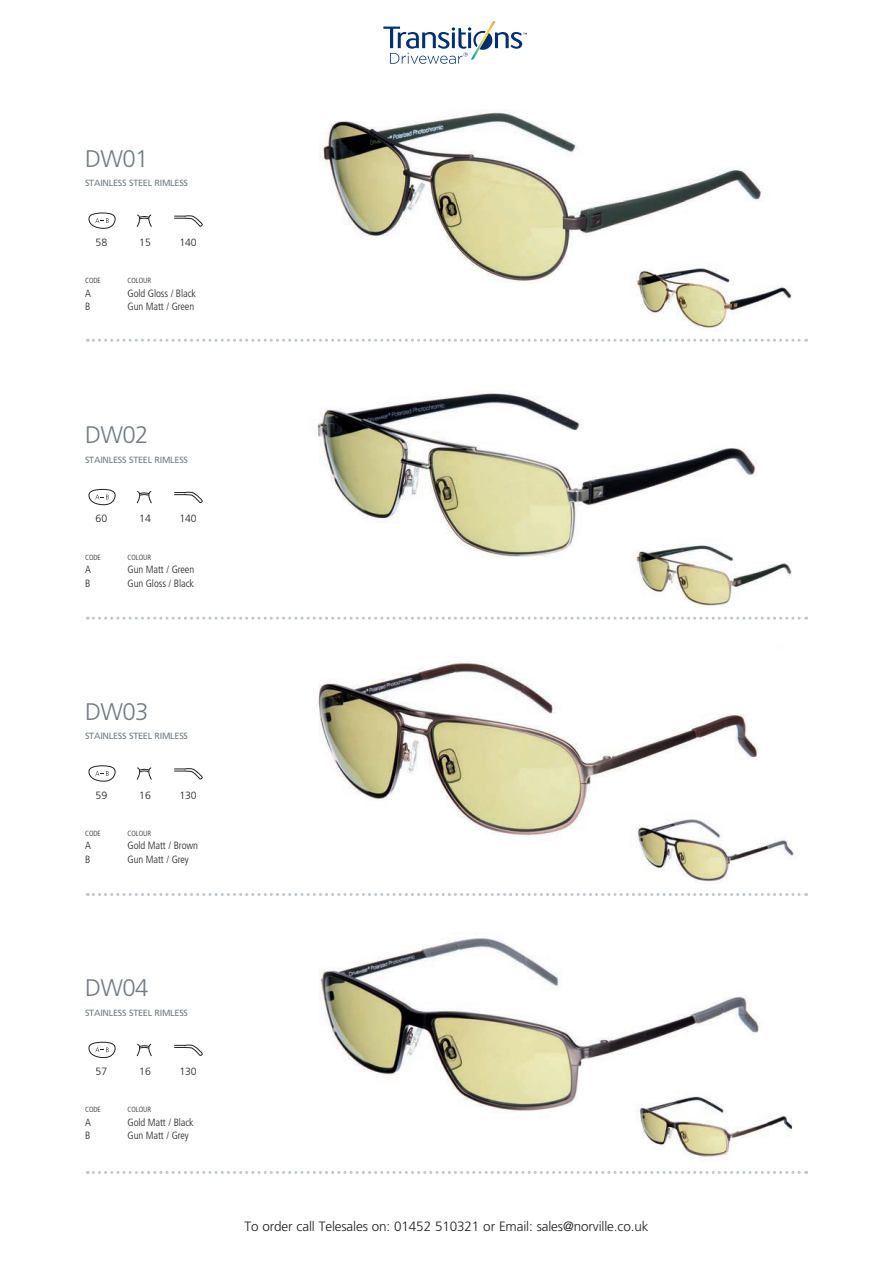
<style>
.page{position:relative;width:893px;height:1263px;background:#fff}
.page>*{position:absolute;margin:0;border:0;box-sizing:border-box;transform-origin:0 0}
.Frame_name{font:300 24px "Frutiger LT Pro";letter-spacing:-.025em;color:#717d83}
.Body_sans{font:300 13.5px "Frutiger LT Pro";letter-spacing:-.01em;color:#231f20}
.Code___colour{font:300 condensed 10.5px "Frutiger LT Pro";letter-spacing:-.01em;color:#231f20}
.Measurements{font:300 10.5px "Frutiger LT Pro";letter-spacing:-.01em;color:#231f20}
.Frame_name-2{font:9px "Frutiger LT Pro";letter-spacing:-.025em;color:#717d83}
.Code___colour_header{font:300 condensed 7.5px "Frutiger LT Pro";letter-spacing:-.01em;color:#231f20}
</style>
<div class="page">
<img style="left:320px;top:110px;width:442px;height:172px">
<img style="left:630px;top:262px;width:162px;height:68px">
<svg style="left:136px;top:214px;width:16px;height:13px"></svg>
<svg style="left:174px;top:215px;width:29px;height:12px"></svg>
<svg style="left:88px;top:212px;width:28px;height:17px"></svg>
<img style="left:313px;top:390px;width:444px;height:167px">
<img style="left:630px;top:538px;width:162px;height:68px">
<svg style="left:136px;top:491px;width:16px;height:13px"></svg>
<svg style="left:174px;top:491px;width:29px;height:13px"></svg>
<svg style="left:88px;top:489px;width:28px;height:16px"></svg>
<img style="left:318px;top:662px;width:440px;height:174px">
<img style="left:630px;top:814px;width:165px;height:68px">
<svg style="left:136px;top:767px;width:16px;height:13px"></svg>
<svg style="left:174px;top:768px;width:29px;height:12px"></svg>
<svg style="left:88px;top:765px;width:28px;height:17px"></svg>
<img style="left:319px;top:938px;width:440px;height:174px">
<img style="left:630px;top:1092px;width:163px;height:65px">
<svg style="left:136px;top:1043px;width:16px;height:14px"></svg>
<svg style="left:174px;top:1044px;width:29px;height:12px"></svg>
<svg style="left:88px;top:1041px;width:28px;height:17px"></svg>
<svg style="left:383px;top:21px;width:144px;height:43px"></svg>
<svg style="left:87px;top:1171px;width:720px;height:3px"></svg>
<svg style="left:87px;top:893px;width:720px;height:3px"></svg>
<svg style="left:87px;top:617px;width:720px;height:3px"></svg>
<svg style="left:87px;top:339px;width:720px;height:3px"></svg>
<p class="Frame_name" style="left:85px;top:145px;width:65px">DW01</p>
<p class="Frame_name-2" style="left:85px;top:178px;width:105px">STAINLESS STEEL RIMLESS</p>
<p class="Measurements" style="left:96px;top:236px;width:13px">58</p>
<p class="Measurements" style="left:139px;top:236px;width:13px">15</p>
<p class="Measurements" style="left:179px;top:236px;width:19px">140</p>
<p class="Code___colour_header" style="left:85px;top:276px;width:17px">CODE</p>
<p class="Code___colour_header" style="left:128px;top:276px;width:25px">COLOUR</p>
<p class="Code___colour" style="left:85px;top:287px;width:7px">A</p>
<p class="Code___colour" style="left:128px;top:287px;width:70px">Gold Gloss / Black</p>
<p class="Code___colour" style="left:85px;top:300px;width:7px">B</p>
<p class="Code___colour" style="left:128px;top:300px;width:68px">Gun Matt / Green</p>
<p class="Frame_name" style="left:85px;top:421px;width:65px">DW02</p>
<p class="Frame_name-2" style="left:85px;top:454px;width:105px">STAINLESS STEEL RIMLESS</p>
<p class="Measurements" style="left:96px;top:513px;width:13px">60</p>
<p class="Measurements" style="left:139px;top:513px;width:13px">14</p>
<p class="Measurements" style="left:179px;top:513px;width:19px">140</p>
<p class="Code___colour_header" style="left:85px;top:553px;width:17px">CODE</p>
<p class="Code___colour_header" style="left:128px;top:553px;width:25px">COLOUR</p>
<p class="Code___colour" style="left:85px;top:563px;width:7px">A</p>
<p class="Code___colour" style="left:128px;top:563px;width:68px">Gun Matt / Green</p>
<p class="Code___colour" style="left:85px;top:577px;width:7px">B</p>
<p class="Code___colour" style="left:128px;top:577px;width:68px">Gun Gloss / Black</p>
<p class="Frame_name" style="left:85px;top:697px;width:65px">DW03</p>
<p class="Frame_name-2" style="left:85px;top:731px;width:105px">STAINLESS STEEL RIMLESS</p>
<p class="Measurements" style="left:96px;top:789px;width:13px">59</p>
<p class="Measurements" style="left:139px;top:789px;width:13px">16</p>
<p class="Measurements" style="left:179px;top:789px;width:19px">130</p>
<p class="Code___colour_header" style="left:85px;top:829px;width:17px">CODE</p>
<p class="Code___colour_header" style="left:128px;top:829px;width:25px">COLOUR</p>
<p class="Code___colour" style="left:85px;top:840px;width:7px">A</p>
<p class="Code___colour" style="left:128px;top:840px;width:72px">Gold Matt / Brown</p>
<p class="Code___colour" style="left:85px;top:853px;width:7px">B</p>
<p class="Code___colour" style="left:128px;top:853px;width:63px">Gun Matt / Grey</p>
<p class="Frame_name" style="left:85px;top:974px;width:65px">DW04</p>
<p class="Frame_name-2" style="left:85px;top:1007px;width:105px">STAINLESS STEEL RIMLESS</p>
<p class="Measurements" style="left:96px;top:1065px;width:13px">57</p>
<p class="Measurements" style="left:139px;top:1065px;width:13px">16</p>
<p class="Measurements" style="left:179px;top:1065px;width:19px">130</p>
<p class="Code___colour_header" style="left:85px;top:1105px;width:17px">CODE</p>
<p class="Code___colour_header" style="left:128px;top:1105px;width:25px">COLOUR</p>
<p class="Code___colour" style="left:85px;top:1116px;width:7px">A</p>
<p class="Code___colour" style="left:128px;top:1116px;width:68px">Gold Matt / Black</p>
<p class="Code___colour" style="left:85px;top:1130px;width:7px">B</p>
<p class="Code___colour" style="left:128px;top:1130px;width:63px">Gun Matt / Grey</p>
<p class="Body_sans" style="left:245px;top:1218px;width:405px">To order call Telesales on: 01452 510321 or Email: sales@norville.co.uk</p>
</div>
